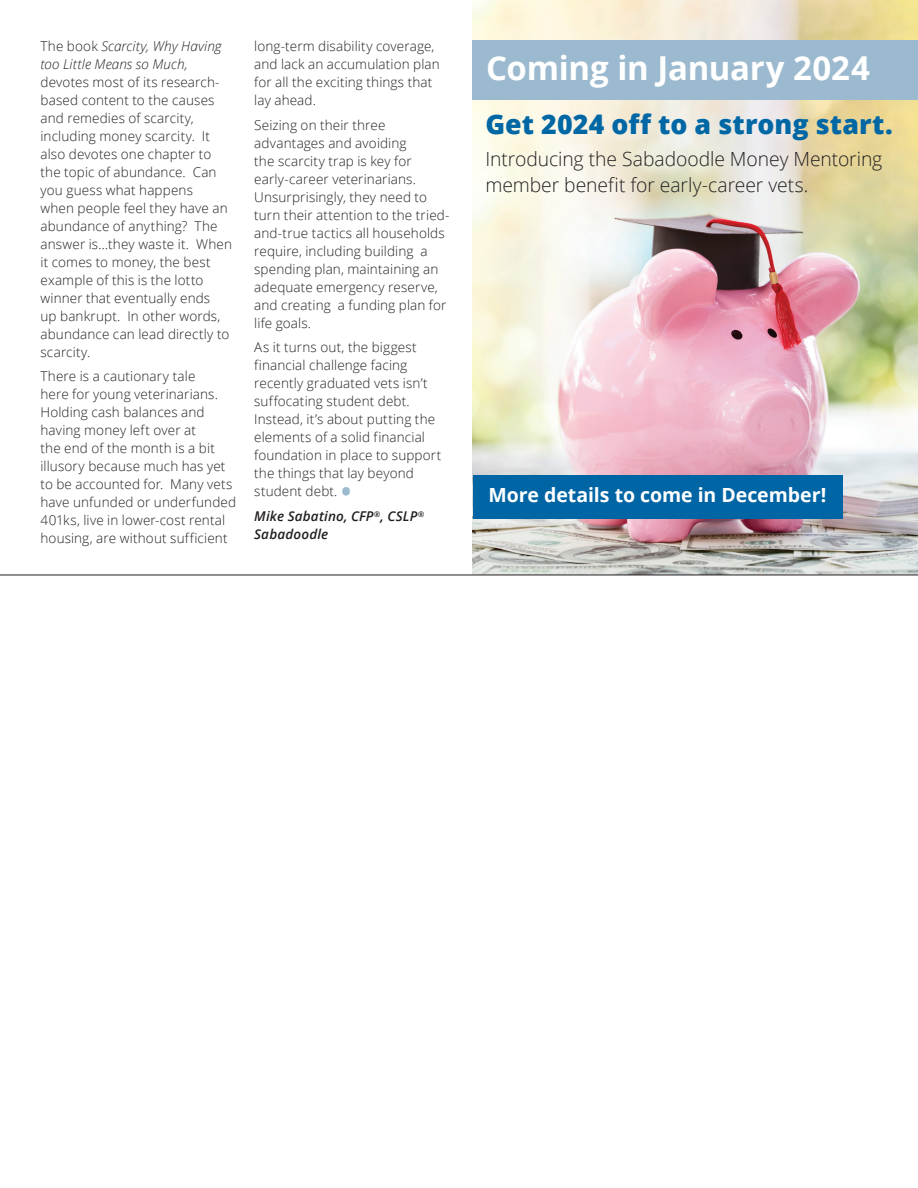
<style>
.page{position:relative;width:918px;height:1188px;background:#fff}
.page>*{position:absolute;margin:0;border:0;box-sizing:border-box;transform-origin:0 0}
.Subhead{font:700 33px "Open Sans";letter-spacing:-.01em;color:#fff}
.Classifieds{font:800 27px "Open Sans";color:#0067a5}
.Classifieds-2{font:300 19.5px/25.5px "Open Sans";letter-spacing:-.005em;color:#231f20}
.Subhead-2{font:700 19.5px "Open Sans";letter-spacing:-.005em;color:#fff}
.Body_text{font:300 13.5px/18px "Open Sans";letter-spacing:.01em;color:#231f20}
.t1{font:italic 600 13.5px/18px "Open Sans";letter-spacing:.01em;color:#231f20}
.s1{font-style:italic}
.s2{font-weight:700;font-size:27px;color:#9bbacf}
</style>
<div class="page">
<img style="left:472px;top:0;width:446px;height:575px">
<hr style="left:0;top:575px;width:918px;height:1px;background:#231f20">
<div style="left:472px;top:41px;width:446px;height:59px;background:#9bbacf"></div>
<div style="left:473px;top:475px;width:369px;height:43px;background:#0065a4"></div>
<p class="Body_text" style="left:40px;top:37px;width:193px">The book <span class="s1">Scarcity, Why Having too Little Means so Much, </span>devotes most of its research&shy;based content to the causes and remedies of scarcity, including money scarcity. It also devotes one chapter to the topic of abundance. Can you guess what happens<br>when people feel they have an abundance of anything? The answer is…they waste it. When it comes to money, the best example of this is the lotto winner that eventually ends<br>up bankrupt. In other words, abundance can lead directly to scarcity.</p>
<p class="Body_text" style="left:41px;top:367px;width:197px">There is a cautionary tale<br>here for young veterinarians.<br>Holding cash balances and having money left over at<br>the end of the month is a bit illusory because much has yet to be accounted for. Many vets have unfunded or underfunded<br>401ks, live in lower-cost rental housing, are without sufficient</p>
<p class="Body_text" style="left:254px;top:37px;width:187px">long-term disability coverage, and lack an accumulation plan for all the exciting things that lay ahead.</p>
<p class="Body_text" style="left:254px;top:115px;width:197px">Seizing on their three advantages and avoiding<br>the scarcity trap is key for early-career veterinarians.<br>Unsurprisingly, they need to turn their attention to the tried&shy;and-true tactics all households require, including building a spending plan, maintaining an adequate emergency reserve, and creating a funding plan for life goals.</p>
<p class="Body_text" style="left:254px;top:338px;width:189px">As it turns out, the biggest financial challenge facing recently graduated vets isn’t suffocating student debt.<br>Instead, it’s about putting the elements of a solid financial foundation in place to support the things that lay beyond student debt. <span class="s2">•</span></p>
<p class="t1" style="left:254px;top:507px;width:172px">Mike Sabatino, CFP<sup>®</sup>, CSLP<sup>®<br></sup>Sabadoodle</p>
<p class="Subhead" style="left:486px;top:45px;width:385px">Coming in January 2024</p>
<p class="Classifieds" style="left:485px;top:104px;width:409px">Get 2024 off to a strong start.</p>
<p class="Classifieds-2" style="left:485px;top:146px;width:398px">Introducing the Sabadoodle Money Mentoring member benefit for early-career vets.</p>
<p class="Subhead-2" style="left:488px;top:481px;width:340px">More details to come in December!</p>
</div>
